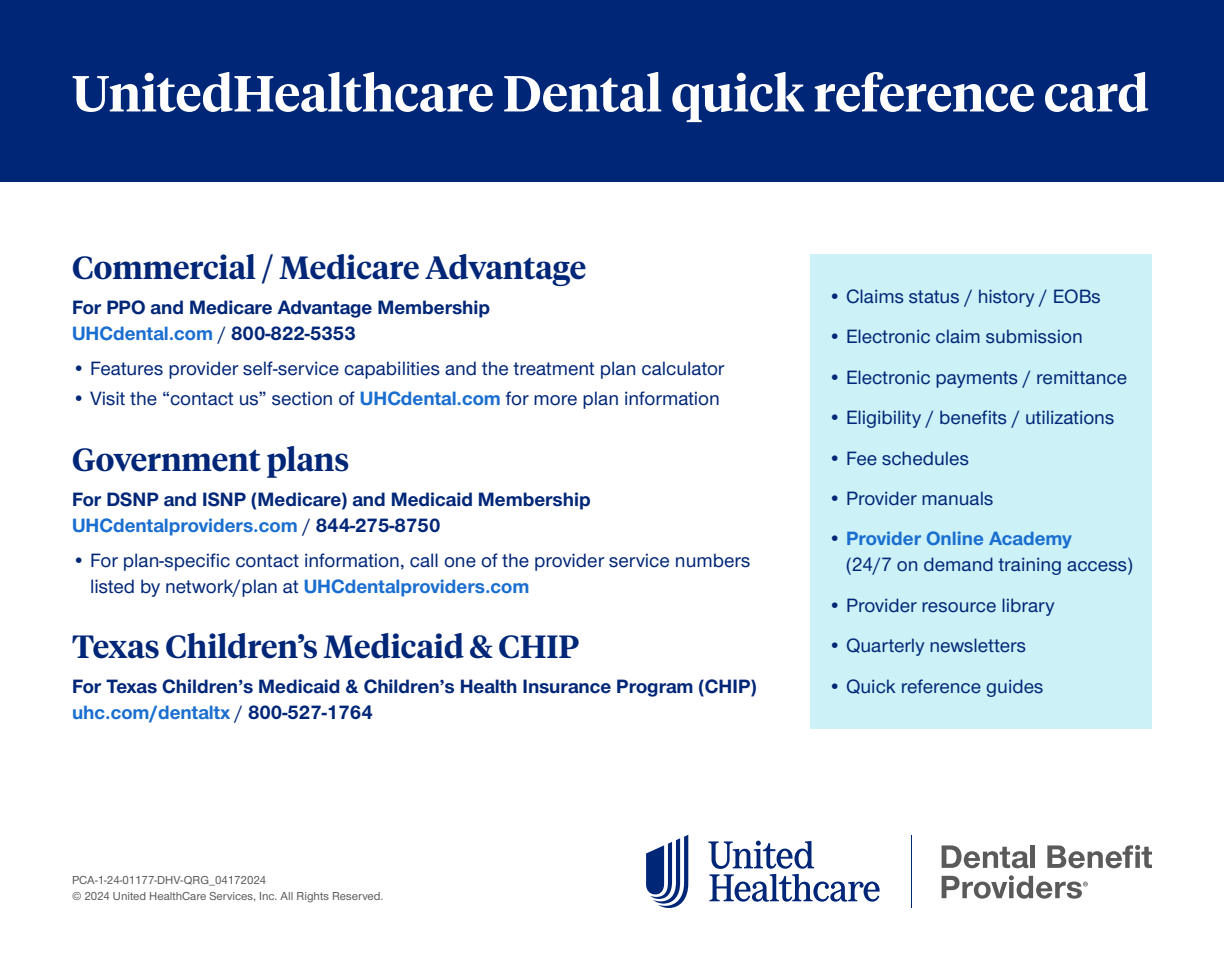
<style>
.page{position:relative;width:1224px;height:972px;background:#fff}
.page>*{position:absolute;margin:0;border:0;box-sizing:border-box;transform-origin:0 0}
.H3{font:600 50.4px "UHC Serif Headline";color:#fff}
.H4{font:600 32px "UHC Serif Headline";color:#002677}
.Bullet__tight_paragraph_space{font:500 20px/26px "UHC Sans";color:#002677}
.t1{font:700 20px "UHC Sans";color:#002677}
.t2{font:700 20px "UHC Sans";color:#196ecf}
.Body{font:500 12px/16px "UHC Sans";color:#5a5a5a}
.s1{font-weight:500;color:#002677}
.s2{color:#002677}
.s3{font-weight:700;color:#196ecf}
.s4{font-weight:700}
</style>
<div class="page">
<svg style="left:942px;top:845px;width:86px;height:23px"></svg>
<div style="left:1030px;top:845px;width:5px;height:23px;background:#5a5a5a"></div>
<svg style="left:1047px;top:845px;width:105px;height:23px"></svg>
<svg style="left:942px;top:875px;width:146px;height:24px"></svg>
<hr style="left:911px;top:835px;width:1px;height:73px;background:#002677">
<svg style="left:646px;top:835px;width:42px;height:73px"></svg>
<svg style="left:708px;top:841px;width:172px;height:61px"></svg>
<div style="left:0;top:0;width:1224px;height:182px;background:#002677"></div>
<div style="left:810px;top:254px;width:342px;height:475px;background:#ccf2f7"></div>
<p class="H3" style="left:72px;top:59px;width:1078px">UnitedHealthcare Dental quick reference card</p>
<p class="H4" style="left:72px;top:245px;width:516px">Commercial / Medicare Advantage</p>
<p class="t1" style="left:72px;top:294px;width:420px">For PPO and Medicare Advantage Membership</p>
<p class="t2" style="left:72px;top:320px;width:285px">UHCdental.com <span class="s1">/</span> <span class="s2">800-822-5353</span></p>
<p class="Bullet__tight_paragraph_space" style="left:72px;top:354px;width:654px">• Features provider self-service capabilities and the treatment plan calculator</p>
<p class="Bullet__tight_paragraph_space" style="left:72px;top:385px;width:649px">• Visit the “contact us” section of <span class="s3">UHCdental.com</span> for more plan information</p>
<p class="H4" style="left:72px;top:437px;width:279px">Government plans</p>
<p class="t1" style="left:72px;top:485px;width:520px">For DSNP and ISNP (Medicare) and Medicaid Membership</p>
<p class="t2" style="left:72px;top:511px;width:370px">UHCdentalproviders.com <span class="s1">/</span> <span class="s2">844-275-8750</span></p>
<p class="Bullet__tight_paragraph_space" style="left:90px;top:546px;width:662px;text-indent:-18px">• For plan-specific contact information, call one of the provider service numbers listed by network/plan at <span class="s3">UHCdentalproviders.com</span></p>
<p class="H4" style="left:72px;top:625px;width:509px">Texas Children’s Medicaid &amp; CHIP</p>
<p class="t1" style="left:72px;top:673px;width:686px">For Texas Children’s Medicaid &amp; Children’s Health Insurance Program (CHIP)</p>
<p class="t2" style="left:72px;top:699px;width:302px">uhc.com/dentaltx <span class="s1">/</span> <span class="s2">800-527-1764</span></p>
<p class="Body" style="left:72px;top:872px;width:313px">PCA-1-24-01177-DHV-QRG_04172024<br>© 2024 United HealthCare Services, Inc. All Rights Reserved.</p>
<p class="Bullet__tight_paragraph_space" style="left:828px;top:282px;width:274px">• Claims status / history / EOBs</p>
<p class="Bullet__tight_paragraph_space" style="left:828px;top:323px;width:256px">• Electronic claim submission</p>
<p class="Bullet__tight_paragraph_space" style="left:828px;top:363px;width:301px">• Electronic payments / remittance</p>
<p class="Bullet__tight_paragraph_space" style="left:828px;top:404px;width:288px">• Eligibility / benefits / utilizations</p>
<p class="Bullet__tight_paragraph_space" style="left:828px;top:444px;width:143px">• Fee schedules</p>
<p class="Bullet__tight_paragraph_space" style="left:828px;top:484px;width:167px">• Provider manuals</p>
<p class="Bullet__tight_paragraph_space" style="left:846px;top:525px;width:289px;text-indent:-18px"><span class="s4">•</span> <span class="s3">Provider Online Academy<br></span>(24/7 on demand training access)</p>
<p class="Bullet__tight_paragraph_space" style="left:828px;top:591px;width:228px">• Provider resource library</p>
<p class="Bullet__tight_paragraph_space" style="left:828px;top:632px;width:200px">• Quarterly newsletters</p>
<p class="Bullet__tight_paragraph_space" style="left:828px;top:672px;width:217px">• Quick reference guides</p>
</div>
